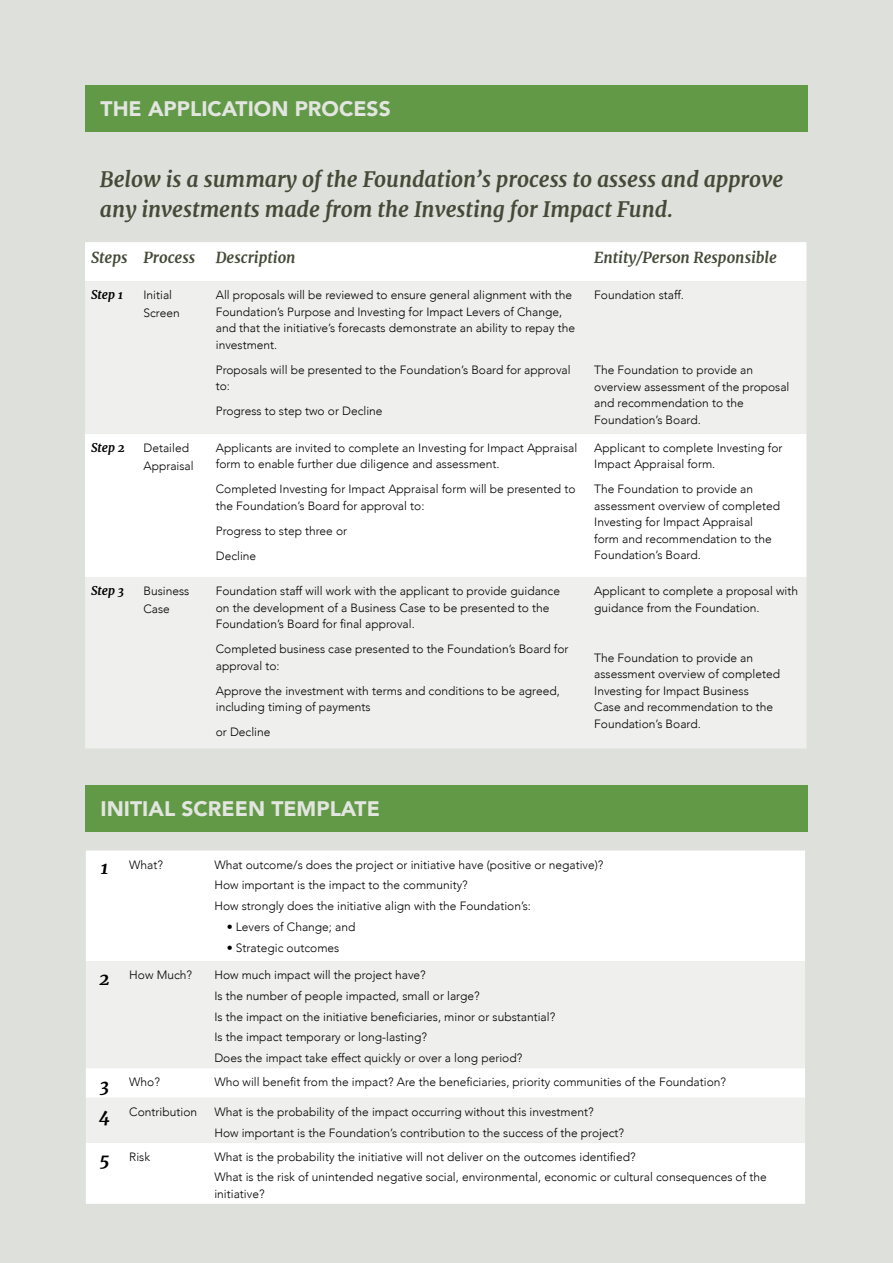
<style>
.page{position:relative;width:893px;height:1263px;background:#dee0db}
.page>*{position:absolute;margin:0;border:0;box-sizing:border-box;transform-origin:0 0}
.t1{font:italic 700 21px/30px "Merriweather";color:#454a38}
.t2{font:900 21px "Avenir";color:#e3e5e0}
.t3{font:italic 700 15px "Merriweather";color:#454a38}
.t4{font:300 12px/16.5px "Avenir";color:#000}
.t5{font:italic 700 12px "Merriweather";color:#000}
.s1{font-family:"Merriweather";font-weight:700;font-style:italic;font-size:18px}
</style>
<div class="page">
<div style="left:85px;top:85px;width:723px;height:47px;background:#629947"></div>
<div style="left:85px;top:785px;width:723px;height:47px;background:#629947"></div>
<div style="left:85px;top:242px;width:721px;height:39px;background:#fff"></div>
<svg style="left:85px;top:281px;width:721px;height:467px;background:#f3f4f2"></svg>
<div style="left:86px;top:850px;width:719px;height:354px;background:#fff"></div>
<svg style="left:86px;top:961px;width:719px;height:181px;background:#f1f2ef"></svg>
<h1 class="t2" style="left:101px;top:91px;width:292px">THE APPLICATION PROCESS</h1>
<h1 class="t1" style="left:100px;top:164px;width:685px">Below is a summary of the Foundation’s process to assess and approve any investments made from the Investing for Impact Fund.</h1>
<p class="t3" style="left:91px;top:248px;width:106px">Steps Process</p>
<p class="t3" style="left:216px;top:248px;width:81px">Description</p>
<p class="t3" style="left:594px;top:248px;width:184px">Entity/Person Responsible</p>
<p class="t5" style="left:91px;top:287px;width:34px">Step 1</p>
<p class="t4" style="left:143px;top:286px;width:38px;line-height:18px">Initial<br>Screen</p>
<p class="t4" style="left:216px;top:287px;width:361px">All proposals will be reviewed to ensure general alignment with the Foundation’s Purpose and Investing for Impact Levers of Change, and that the initiative’s forecasts demonstrate an ability to repay the investment.</p>
<p class="t4" style="left:216px;top:361px;width:356px">Proposals will be presented to the Foundation’s Board for approval to:</p>
<p class="t4" style="left:216px;top:403px;width:168px">Progress to step two or Decline</p>
<p class="t4" style="left:594px;top:287px;width:91px">Foundation staff.</p>
<p class="t4" style="left:594px;top:362px;width:197px">The Foundation to provide an overview assessment of the proposal and recommendation to the<br>Foundation’s Board.</p>
<p class="t5" style="left:91px;top:440px;width:36px">Step 2</p>
<p class="t4" style="left:143px;top:439px;width:52px;line-height:18px">Detailed<br>Appraisal</p>
<p class="t4" style="left:216px;top:439px;width:363px">Applicants are invited to complete an Investing for Impact Appraisal form to enable further due diligence and assessment.</p>
<p class="t4" style="left:216px;top:481px;width:361px">Completed Investing for Impact Appraisal form will be presented to the Foundation’s Board for approval to:</p>
<p class="t4" style="left:216px;top:518px;width:133px;line-height:25px">Progress to step three or<br>Decline</p>
<p class="t5" style="left:91px;top:583px;width:35px">Step 3</p>
<p class="t4" style="left:143px;top:582px;width:47px;line-height:18px">Business<br>Case</p>
<p class="t4" style="left:216px;top:583px;width:346px">Foundation staff will work with the applicant to provide guidance on the development of a Business Case to be presented to the<br>Foundation’s Board for final approval.</p>
<p class="t4" style="left:216px;top:641px;width:354px">Completed business case presented to the Foundation’s Board for approval to:</p>
<p class="t4" style="left:216px;top:682px;width:346px">Approve the investment with terms and conditions to be agreed, including timing of payments</p>
<p class="t4" style="left:216px;top:724px;width:56px">or Decline</p>
<p class="t4" style="left:594px;top:439px;width:190px">Applicant to complete Investing for<br>Impact Appraisal form.</p>
<p class="t4" style="left:594px;top:481px;width:187px">The Foundation to provide an assessment overview of completed<br>Investing for Impact Appraisal form and recommendation to the<br>Foundation’s Board.</p>
<p class="t4" style="left:594px;top:583px;width:205px">Applicant to complete a proposal with guidance from the Foundation.</p>
<p class="t4" style="left:594px;top:649px;width:187px">The Foundation to provide an assessment overview of completed<br>Investing for Impact Business<br>Case and recommendation to the<br>Foundation’s Board.</p>
<h1 class="t2" style="left:101px;top:791px;width:281px">INITIAL SCREEN TEMPLATE</h1>
<p class="t4" style="left:101px;top:856px;width:64px"><span class="s1">1</span> What?</p>
<p class="t4" style="left:214px;top:854px;width:391px;line-height:20.7px">What outcome/s does the project or initiative have (positive or negative)?<br>How important is the impact to the community?<br>How strongly does the initiative align with the Foundation’s:</p>
<p class="t4" style="left:227px;top:918px;width:130px">• Levers of Change; and</p>
<p class="t4" style="left:227px;top:939px;width:114px">• Strategic outcomes</p>
<p class="t4" style="left:99px;top:967px;width:94px"><span class="s1">2</span> How Much?</p>
<p class="t4" style="left:214px;top:964px;width:342px;line-height:20.7px">How much impact will the project have?<br>Is the number of people impacted, small or large?<br>Is the impact on the initiative beneficiaries, minor or substantial?<br>Is the impact temporary or long-lasting?<br>Does the impact take effect quickly or over a long period?</p>
<p class="t4" style="left:100px;top:1074px;width:62px"><span class="s1">3</span> Who?</p>
<p class="t4" style="left:214px;top:1074px;width:513px">Who will benefit from the impact? Are the beneficiaries, priority communities of the Foundation?</p>
<p class="t4" style="left:99px;top:1103px;width:100px"><span class="s1">4</span> Contribution</p>
<p class="t4" style="left:214px;top:1101px;width:411px;line-height:20.7px">What is the probability of the impact occurring without this investment?<br>How important is the Foundation’s contribution to the success of the project?</p>
<p class="t4" style="left:100px;top:1148px;width:52px"><span class="s1">5</span> Risk</p>
<p class="t4" style="left:214px;top:1146px;width:554px;line-height:20.7px">What is the probability the initiative will not deliver on the outcomes identified?<br>What is the risk of unintended negative social, environmental, economic or cultural consequences of the</p>
<p class="t4" style="left:214px;top:1185px;width:52px">initiative?</p>
</div>
